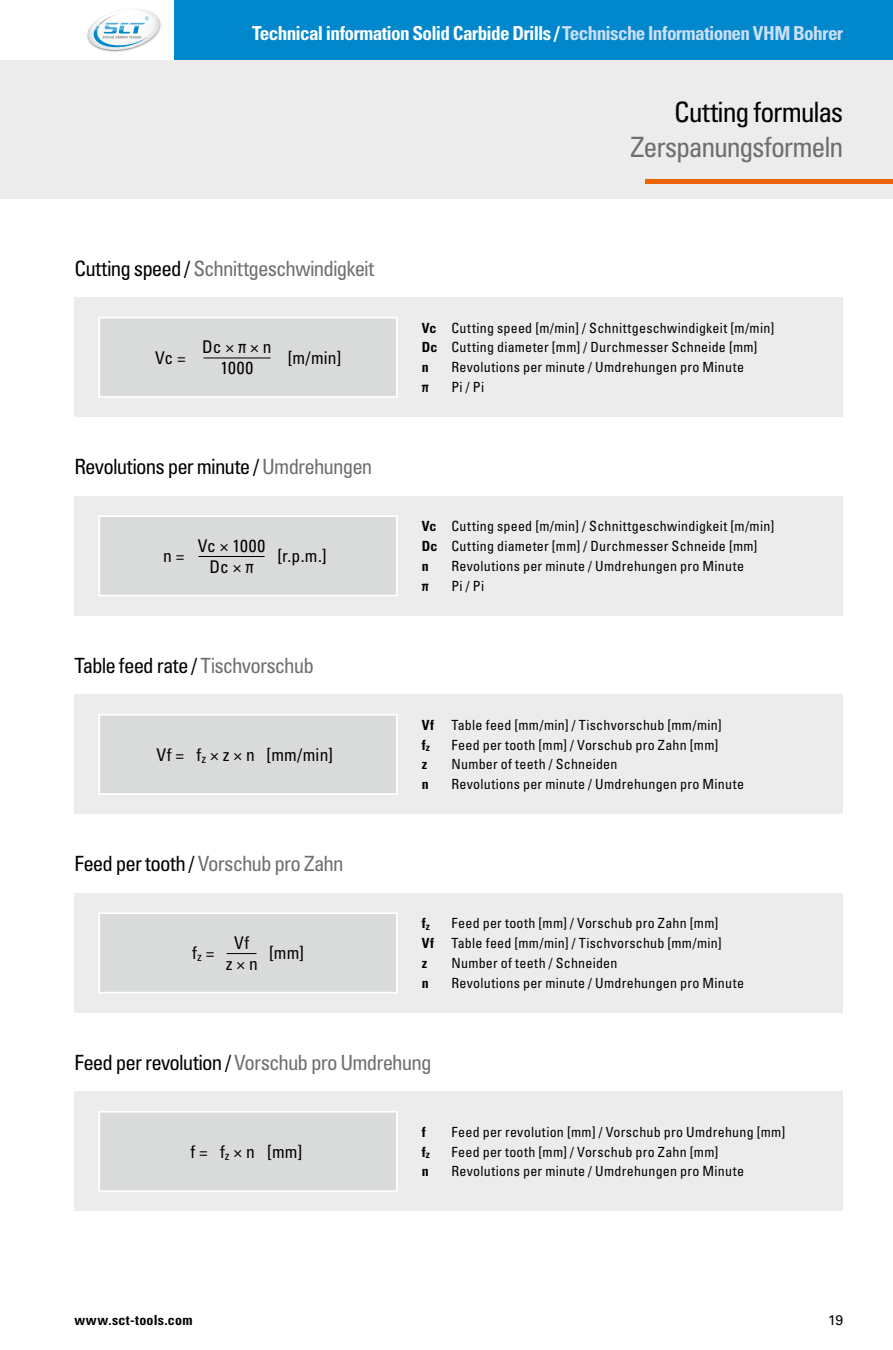
<style>
.page{position:relative;width:893px;height:1350px;background:#fff}
.page>*{position:absolute;margin:0;border:0;box-sizing:border-box;transform-origin:0 0}
.t1{font:condensed 28px "Univers LT Std";letter-spacing:-.045em;color:#6e6e6e}
.t2{font:condensed 28px "Univers LT Std";letter-spacing:-.04em;color:#000}
.t3{font:condensed 21px "Univers LT Std";letter-spacing:-.04em;color:#6e6e6e}
.t4{font:condensed 21px "Univers LT Std";letter-spacing:-.04em;color:#000}
.t5{font:700 condensed 19.25px "Univers LT Std";letter-spacing:-.035em;color:#fff}
.t6{font:condensed 17.5px/21px "Univers LT Std";letter-spacing:.01em;color:#000;text-align:center}
.t7{font:condensed 14px "Univers LT Std";letter-spacing:.02em;color:#000}
.t8{font:700 condensed 14px "Univers LT Std";letter-spacing:.025em;color:#000}
.t9{font:14px "Univers LT Std";color:#000}
.s1{color:#cddff4}
.s2{color:#000}
.s3{color:#6e6e6e}
.s4{font-weight:700}
</style>
<div class="page">
<div style="left:0;top:0;width:893px;height:198px;background:#ececec"></div>
<div style="left:174px;top:0;width:719px;height:60px;background:#0087cc"></div>
<div style="left:0;top:0;width:174px;height:60px;background:#fff"></div>
<svg style="left:87px;top:9px;width:75px;height:43px"></svg>
<div style="left:645px;top:179px;width:248px;height:5px;background:#ec6500"></div>
<div style="left:74px;top:298px;width:769px;height:119px;background:#ececec"></div>
<div style="left:74px;top:496px;width:769px;height:119px;background:#ececec"></div>
<div style="left:98px;top:317px;width:300px;height:81px;background:#d9dada;border:2px solid #fff"></div>
<div style="left:98px;top:515px;width:300px;height:81px;background:#d9dada;border:2px solid #fff"></div>
<hr style="left:204px;top:357px;width:66px;height:1px;background:#000">
<hr style="left:198px;top:556px;width:67px;height:1px;background:#000">
<div style="left:74px;top:694px;width:769px;height:120px;background:#ececec"></div>
<div style="left:74px;top:1091px;width:769px;height:119px;background:#ececec"></div>
<div style="left:74px;top:893px;width:769px;height:119px;background:#ececec"></div>
<div style="left:98px;top:713px;width:300px;height:82px;background:#d9dada;border:2px solid #fff"></div>
<div style="left:98px;top:1110px;width:300px;height:81px;background:#d9dada;border:2px solid #fff"></div>
<div style="left:98px;top:912px;width:300px;height:81px;background:#d9dada;border:2px solid #fff"></div>
<svg style="left:227px;top:953px;width:29px;height:1px"></svg>
<h3 class="t5" style="left:252px;top:21px;width:593px">Technical information Solid Carbide Drills / <span class="s1">Technische Informationen VHM Bohrer</span></h3>
<h2 class="t3" style="left:74px;top:255px;width:302px"><span class="s2">Cutting speed /</span> Schnittgeschwindigkeit</h2>
<p class="t6" style="left:202px;top:336px;width:71px">Dc × π × n<br>1000</p>
<p class="t6" style="left:155px;top:347px;width:32px">Vc =</p>
<p class="t6" style="left:288px;top:347px;width:55px">[m/min]</p>
<h2 class="t4" style="left:74px;top:453px;width:299px">Revolutions per minute / <span class="s3">Umdrehungen</span></h2>
<p class="t6" style="left:198px;top:534px;width:69px">Vc × 1000<br>Dc × π</p>
<p class="t6" style="left:163px;top:545px;width:23px">n=</p>
<p class="t6" style="left:277px;top:545px;width:51px">[r.p.m.]</p>
<h2 class="t4" style="left:74px;top:652px;width:241px">Table feed rate / <span class="s3">Tischvorschub</span></h2>
<p class="t6" style="left:157px;top:743px;width:178px">Vf = f<sub>z</sub> × z × n [mm/min]</p>
<h2 class="t3" style="left:74px;top:850px;width:271px"><span class="s2">Feed per tooth /</span> Vorschub pro Zahn</h2>
<p class="t6" style="left:226px;top:931px;width:34px">Vf<br>z × n</p>
<p class="t6" style="left:192px;top:942px;width:24px">f<sub>z</sub> =</p>
<p class="t6" style="left:269px;top:942px;width:37px">[mm]</p>
<h1 class="t2" style="left:674px;top:94px;width:171px">Cutting formulas</h1>
<h1 class="t1" style="left:630px;top:129px;width:214px">Zerspanungsformeln</h1>
<p class="t7" style="left:422px;top:319px;width:354px"><span class="s4">Vc</span> Cutting speed [m/min] / Schnittgeschwindigkeit [m/min]</p>
<p class="t7" style="left:422px;top:338px;width:337px"><span class="s4">Dc</span> Cutting diameter [mm] / Durchmesser Schneide [mm]</p>
<p class="t8" style="left:422px;top:359px;width:8px">n</p>
<p class="t7" style="left:451px;top:358px;width:294px">Revolutions per minute / Umdrehungen pro Minute</p>
<p class="t8" style="left:422px;top:378px;width:8px">π</p>
<p class="t7" style="left:451px;top:378px;width:34px">Pi / Pi</p>
<p class="t7" style="left:422px;top:517px;width:354px"><span class="s4">Vc</span> Cutting speed [m/min] / Schnittgeschwindigkeit [m/min]</p>
<p class="t7" style="left:422px;top:537px;width:337px"><span class="s4">Dc</span> Cutting diameter [mm] / Durchmesser Schneide [mm]</p>
<p class="t8" style="left:422px;top:557px;width:8px">n</p>
<p class="t7" style="left:451px;top:557px;width:294px">Revolutions per minute / Umdrehungen pro Minute</p>
<p class="t8" style="left:422px;top:577px;width:8px">π</p>
<p class="t7" style="left:451px;top:577px;width:34px">Pi / Pi</p>
<p class="t8" style="left:422px;top:716px;width:14px">Vf</p>
<p class="t7" style="left:451px;top:715px;width:272px">Table feed [mm/min] / Tischvorschub [mm/min]</p>
<p class="t8" style="left:422px;top:736px;width:10px">f<sub>z</sub></p>
<p class="t7" style="left:451px;top:735px;width:268px">Feed per tooth [mm] / Vorschub pro Zahn [mm]</p>
<p class="t8" style="left:422px;top:755px;width:7px">z</p>
<p class="t7" style="left:451px;top:755px;width:167px">Number of teeth / Schneiden</p>
<p class="t8" style="left:422px;top:775px;width:8px">n</p>
<p class="t7" style="left:451px;top:775px;width:294px">Revolutions per minute / Umdrehungen pro Minute</p>
<p class="t8" style="left:422px;top:914px;width:10px">f<sub>z</sub></p>
<p class="t7" style="left:451px;top:914px;width:268px">Feed per tooth [mm] / Vorschub pro Zahn [mm]</p>
<p class="t8" style="left:422px;top:934px;width:14px">Vf</p>
<p class="t7" style="left:451px;top:934px;width:272px">Table feed [mm/min] / Tischvorschub [mm/min]</p>
<p class="t8" style="left:422px;top:954px;width:7px">z</p>
<p class="t7" style="left:451px;top:954px;width:167px">Number of teeth / Schneiden</p>
<p class="t8" style="left:422px;top:974px;width:8px">n</p>
<p class="t7" style="left:451px;top:973px;width:294px">Revolutions per minute / Umdrehungen pro Minute</p>
<h2 class="t3" style="left:74px;top:1048px;width:359px"><span class="s2">Feed per revolution /</span> Vorschub pro Umdrehung</h2>
<p class="t6" style="left:190px;top:1140px;width:113px">f = f<sub>z</sub> × n [mm]</p>
<p class="t8" style="left:422px;top:1123px;width:5px">f</p>
<p class="t7" style="left:451px;top:1122px;width:335px">Feed per revolution [mm] / Vorschub pro Umdrehung [mm]</p>
<p class="t8" style="left:422px;top:1142px;width:10px">f<sub>z</sub></p>
<p class="t7" style="left:451px;top:1142px;width:268px">Feed per tooth [mm] / Vorschub pro Zahn [mm]</p>
<p class="t8" style="left:422px;top:1162px;width:8px">n</p>
<p class="t7" style="left:451px;top:1162px;width:294px">Revolutions per minute / Umdrehungen pro Minute</p>
<p class="t8" style="left:74px;top:1311px;width:120px">www.sct-tools.com</p>
<p class="t9" style="left:828px;top:1311px;width:17px">19</p>
</div>
